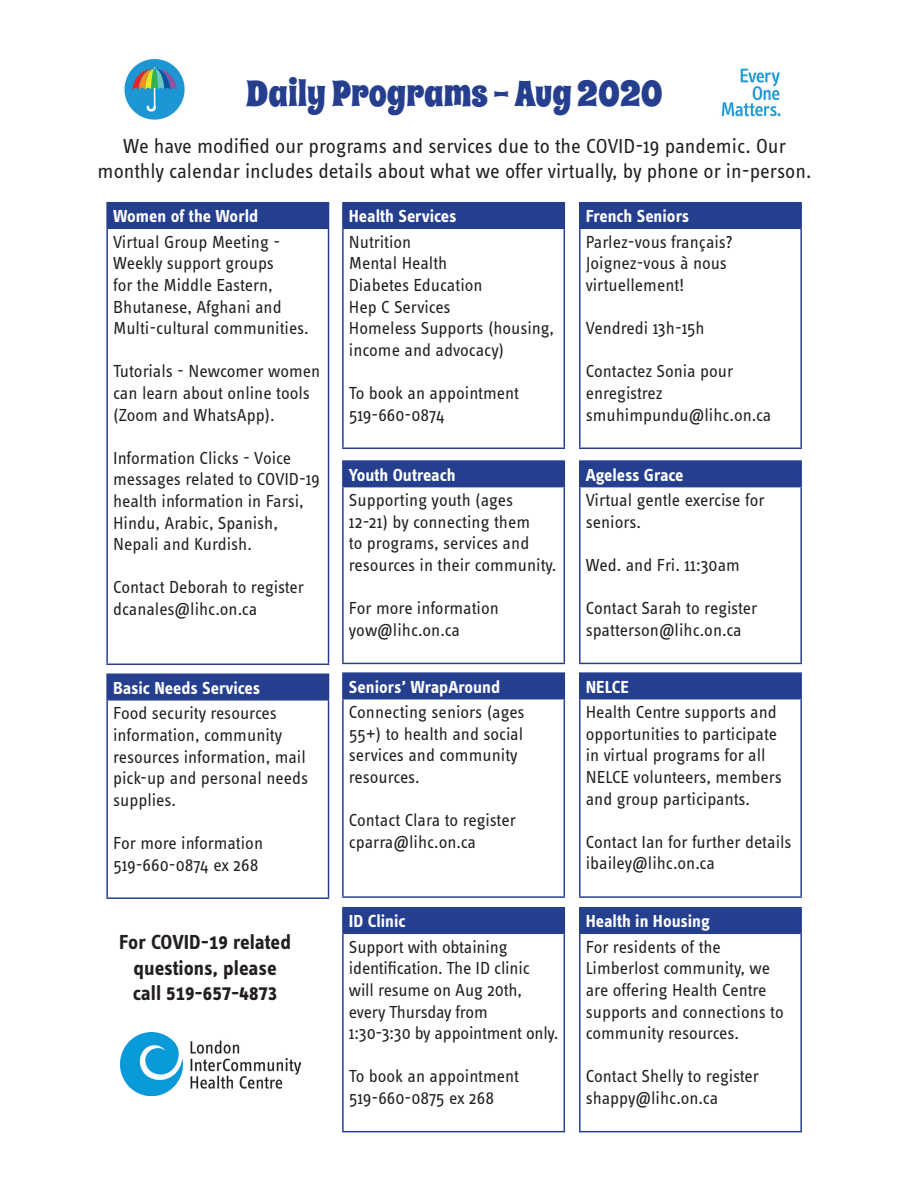
<style>
.page{position:relative;width:918px;height:1188px;background:#fff}
.page>*{position:absolute;margin:0;border:0;box-sizing:border-box;transform-origin:0 0}
.t1{font:36px "Spicy Rice";color:#253f8e}
.t2{font:21px/25.2px "Info Text";color:#231f20;text-align:center}
.t3{font:21px/25.2px "Info Text Bold Tf";color:#231f20;text-align:center}
.t4{font:18px/21.6px "Info Text";color:#231f20}
.t5{font:18px "Info Text Bold Tf";color:#fff}
</style>
<div class="page">
<div style="left:107px;top:203px;width:222px;height:25px;background:#253f8e"></div>
<hr style="left:106px;top:229px;width:2px;height:435px;background:#253f8e">
<hr style="left:328px;top:229px;width:1px;height:435px;background:#253f8e">
<hr style="left:106px;top:664px;width:223px;height:1px;background:#253f8e">
<hr style="left:106px;top:202px;width:223px;height:1px;background:#253f8e">
<hr style="left:106px;top:203px;width:2px;height:25px;background:#253f8e">
<hr style="left:106px;top:228px;width:223px;height:1px;background:#253f8e">
<div style="left:580px;top:203px;width:221px;height:25px;background:#253f8e"></div>
<hr style="left:579px;top:229px;width:2px;height:219px;background:#253f8e">
<hr style="left:800px;top:229px;width:2px;height:219px;background:#253f8e">
<hr style="left:579px;top:448px;width:223px;height:1px;background:#253f8e">
<hr style="left:579px;top:202px;width:223px;height:1px;background:#253f8e">
<hr style="left:579px;top:203px;width:2px;height:25px;background:#253f8e">
<hr style="left:800px;top:203px;width:2px;height:25px;background:#253f8e">
<hr style="left:579px;top:228px;width:223px;height:1px;background:#253f8e">
<div style="left:580px;top:461px;width:221px;height:26px;background:#253f8e"></div>
<hr style="left:579px;top:487px;width:2px;height:176px;background:#253f8e">
<hr style="left:800px;top:487px;width:2px;height:176px;background:#253f8e">
<hr style="left:579px;top:663px;width:223px;height:1px;background:#253f8e">
<hr style="left:579px;top:460px;width:223px;height:2px;background:#253f8e">
<hr style="left:579px;top:462px;width:2px;height:24px;background:#253f8e">
<hr style="left:800px;top:462px;width:2px;height:24px;background:#253f8e">
<hr style="left:579px;top:486px;width:223px;height:1px;background:#253f8e">
<div style="left:343px;top:203px;width:221px;height:25px;background:#253f8e"></div>
<hr style="left:342px;top:229px;width:2px;height:219px;background:#253f8e">
<hr style="left:564px;top:229px;width:1px;height:219px;background:#253f8e">
<hr style="left:342px;top:448px;width:223px;height:1px;background:#253f8e">
<hr style="left:342px;top:202px;width:223px;height:1px;background:#253f8e">
<hr style="left:342px;top:203px;width:2px;height:25px;background:#253f8e">
<svg style="left:564px;top:203px;width:1px;height:25px"></svg>
<hr style="left:342px;top:228px;width:223px;height:1px;background:#253f8e">
<div style="left:580px;top:673px;width:221px;height:26px;background:#253f8e"></div>
<hr style="left:579px;top:699px;width:2px;height:197px;background:#253f8e">
<hr style="left:800px;top:699px;width:2px;height:197px;background:#253f8e">
<hr style="left:579px;top:896px;width:223px;height:2px;background:#253f8e">
<hr style="left:579px;top:672px;width:223px;height:2px;background:#253f8e">
<hr style="left:579px;top:674px;width:2px;height:24px;background:#253f8e">
<hr style="left:800px;top:674px;width:2px;height:24px;background:#253f8e">
<hr style="left:579px;top:698px;width:223px;height:1px;background:#253f8e">
<div style="left:580px;top:908px;width:221px;height:25px;background:#253f8e"></div>
<hr style="left:579px;top:934px;width:2px;height:197px;background:#253f8e">
<hr style="left:800px;top:934px;width:2px;height:197px;background:#253f8e">
<hr style="left:579px;top:1131px;width:223px;height:1px;background:#253f8e">
<hr style="left:579px;top:907px;width:223px;height:1px;background:#253f8e">
<hr style="left:579px;top:908px;width:2px;height:25px;background:#253f8e">
<hr style="left:800px;top:908px;width:2px;height:25px;background:#253f8e">
<hr style="left:579px;top:933px;width:223px;height:1px;background:#253f8e">
<div style="left:343px;top:673px;width:221px;height:26px;background:#253f8e"></div>
<hr style="left:342px;top:699px;width:2px;height:197px;background:#253f8e">
<hr style="left:564px;top:699px;width:1px;height:197px;background:#253f8e">
<hr style="left:342px;top:896px;width:223px;height:2px;background:#253f8e">
<hr style="left:342px;top:672px;width:223px;height:2px;background:#253f8e">
<hr style="left:342px;top:674px;width:2px;height:24px;background:#253f8e">
<svg style="left:564px;top:674px;width:1px;height:24px"></svg>
<hr style="left:342px;top:698px;width:223px;height:1px;background:#253f8e">
<div style="left:343px;top:461px;width:221px;height:26px;background:#253f8e"></div>
<hr style="left:342px;top:487px;width:2px;height:176px;background:#253f8e">
<hr style="left:564px;top:487px;width:1px;height:176px;background:#253f8e">
<hr style="left:342px;top:663px;width:223px;height:1px;background:#253f8e">
<hr style="left:342px;top:460px;width:223px;height:2px;background:#253f8e">
<hr style="left:342px;top:462px;width:2px;height:24px;background:#253f8e">
<svg style="left:564px;top:462px;width:1px;height:24px"></svg>
<hr style="left:342px;top:486px;width:223px;height:1px;background:#253f8e">
<img style="left:124px;top:58px;width:61px;height:62px">
<img style="left:721px;top:68px;width:60px;height:49px">
<img style="left:121px;top:1033px;width:180px;height:62px">
<div style="left:107px;top:674px;width:222px;height:26px;background:#253f8e"></div>
<hr style="left:106px;top:701px;width:2px;height:196px;background:#253f8e">
<hr style="left:328px;top:701px;width:1px;height:196px;background:#253f8e">
<hr style="left:106px;top:897px;width:223px;height:2px;background:#253f8e">
<hr style="left:106px;top:674px;width:223px;height:1px;background:#253f8e">
<hr style="left:106px;top:675px;width:2px;height:24px;background:#253f8e">
<hr style="left:106px;top:699px;width:223px;height:2px;background:#253f8e">
<div style="left:343px;top:908px;width:221px;height:25px;background:#253f8e"></div>
<hr style="left:342px;top:934px;width:2px;height:197px;background:#253f8e">
<hr style="left:564px;top:934px;width:1px;height:197px;background:#253f8e">
<hr style="left:342px;top:1131px;width:223px;height:1px;background:#253f8e">
<hr style="left:342px;top:907px;width:223px;height:1px;background:#253f8e">
<hr style="left:342px;top:908px;width:2px;height:25px;background:#253f8e">
<svg style="left:564px;top:908px;width:1px;height:25px"></svg>
<hr style="left:342px;top:933px;width:223px;height:1px;background:#253f8e">
<h1 class="t1" style="left:246px;top:69px;width:419px">Daily Programs - Aug 2020</h1>
<p class="t2" style="left:98px;top:133px;width:715px">We have modified our programs and services due to the COVID-19 pandemic. Our monthly calendar includes details about what we offer virtually, by phone or in-person.</p>
<p class="t5" style="left:113px;top:206px;width:147px">Women of the World</p>
<p class="t4" style="left:113px;top:231px;width:197px">Virtual Group Meeting -<br>Weekly support groups<br>for the Middle Eastern,<br>Bhutanese, Afghani and<br>Multi-cultural communities.</p>
<p class="t4" style="left:113px;top:361px;width:209px">Tutorials - Newcomer women can learn about online tools (Zoom and WhatsApp).</p>
<p class="t4" style="left:113px;top:447px;width:208px">Information Clicks - Voice messages related to COVID-19 health information in Farsi,<br>Hindu, Arabic, Spanish,<br>Nepali and Kurdish.</p>
<p class="t4" style="left:113px;top:577px;width:193px">Contact Deborah to register dcanales@lihc.on.ca</p>
<p class="t5" style="left:113px;top:677px;width:149px">Basic Needs Services</p>
<p class="t4" style="left:113px;top:703px;width:196px">Food security resources information, community resources information, mail pick-up and personal needs supplies.</p>
<p class="t4" style="left:113px;top:832px;width:152px">For more information<br>519-660-0874 ex 268</p>
<p class="t3" style="left:119px;top:930px;width:173px">For COVID-19 related questions, please call 519-657-4873</p>
<p class="t5" style="left:349px;top:206px;width:109px">Health Services</p>
<p class="t4" style="left:349px;top:231px;width:207px">Nutrition<br>Mental Health<br>Diabetes Education<br>Hep C Services<br>Homeless Supports (housing, income and advocacy)</p>
<p class="t4" style="left:349px;top:382px;width:172px">To book an appointment<br>519-660-0874</p>
<p class="t5" style="left:349px;top:464px;width:108px">Youth Outreach</p>
<p class="t4" style="left:349px;top:489px;width:209px">Supporting youth (ages<br>12-21) by connecting them<br>to programs, services and resources in their community.</p>
<p class="t4" style="left:349px;top:597px;width:152px">For more information yow@lihc.on.ca</p>
<p class="t5" style="left:349px;top:676px;width:153px">Seniors’ WrapAround</p>
<p class="t4" style="left:349px;top:702px;width:177px">Connecting seniors (ages<br>55+) to health and social services and community resources.</p>
<p class="t4" style="left:349px;top:810px;width:169px">Contact Clara to register cparra@lihc.on.ca</p>
<p class="t5" style="left:349px;top:911px;width:58px">ID Clinic</p>
<p class="t4" style="left:349px;top:936px;width:211px">Support with obtaining identification. The ID clinic will resume on Aug 20th, every Thursday from<br>1:30-3:30 by appointment only.</p>
<p class="t4" style="left:349px;top:1066px;width:172px">To book an appointment<br>519-660-0875 ex 268</p>
<p class="t5" style="left:586px;top:206px;width:105px">French Seniors</p>
<p class="t4" style="left:586px;top:231px;width:149px">Parlez-vous français?<br>Joignez-vous à nous virtuellement!</p>
<p class="t4" style="left:586px;top:318px;width:120px">Vendredi 13h-15h</p>
<p class="t4" style="left:586px;top:361px;width:187px">Contactez Sonia pour enregistrez smuhimpundu@lihc.on.ca</p>
<p class="t5" style="left:586px;top:464px;width:99px">Ageless Grace</p>
<p class="t4" style="left:586px;top:489px;width:180px">Virtual gentle exercise for seniors.</p>
<p class="t4" style="left:586px;top:554px;width:156px">Wed. and Fri. 11:30am</p>
<p class="t4" style="left:586px;top:597px;width:173px">Contact Sarah to register spatterson@lihc.on.ca</p>
<p class="t5" style="left:586px;top:676px;width:45px">NELCE</p>
<p class="t4" style="left:586px;top:702px;width:198px">Health Centre supports and opportunities to participate in virtual programs for all<br>NELCE volunteers, members and group participants.</p>
<p class="t4" style="left:586px;top:831px;width:207px">Contact Ian for further details ibailey@lihc.on.ca</p>
<p class="t5" style="left:586px;top:911px;width:126px">Health in Housing</p>
<p class="t4" style="left:586px;top:936px;width:200px">For residents of the<br>Limberlost community, we are offering Health Centre supports and connections to community resources.</p>
<p class="t4" style="left:586px;top:1066px;width:175px">Contact Shelly to register shappy@lihc.on.ca</p>
</div>
